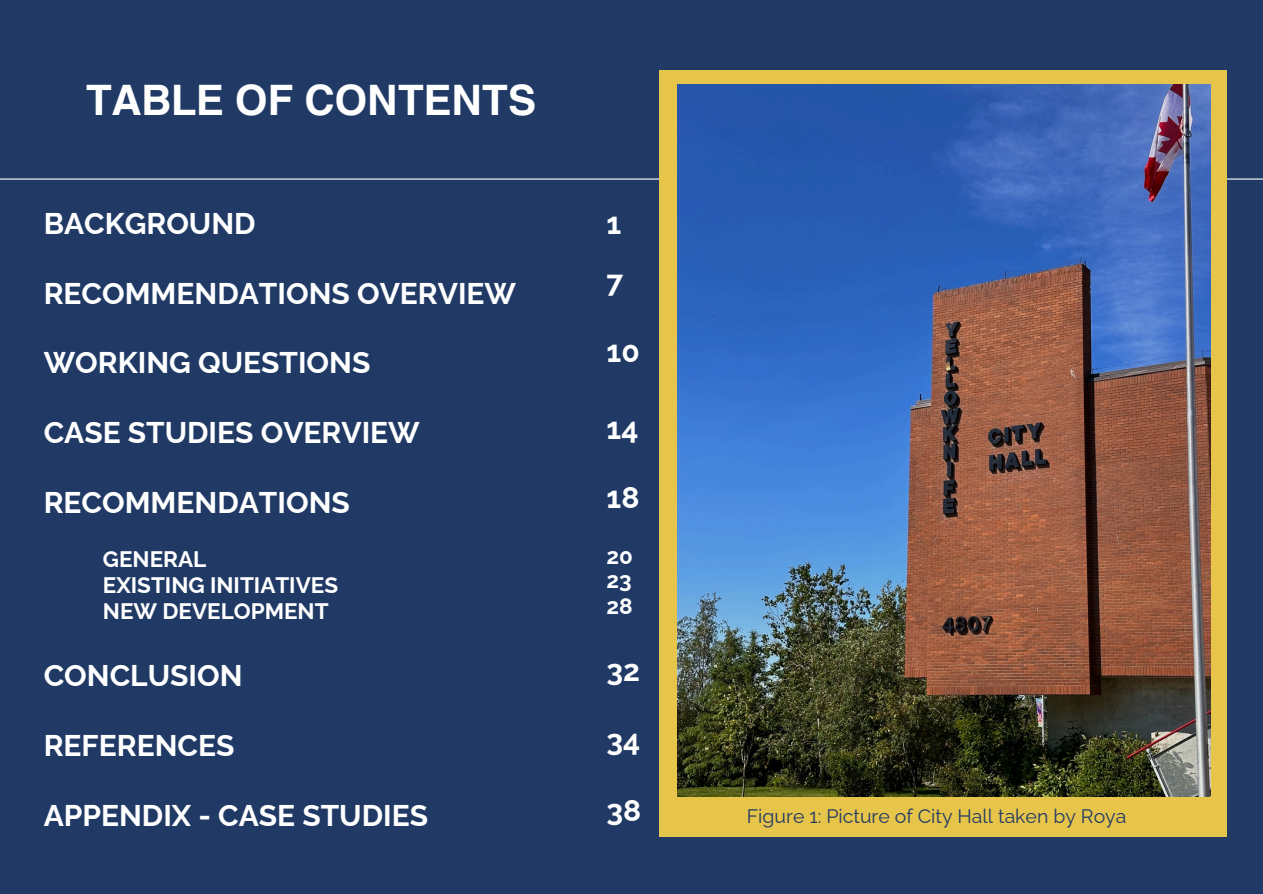
<style>
.page{position:relative;width:1263px;height:894px;background:#fff}
.page>*{position:absolute;margin:0;border:0;box-sizing:border-box;transform-origin:0 0}
.t1{font:700 42px "Helvetica World";color:#fff}
.t2{font:700 30px "Raleway";color:#fff}
.t3{font:700 22.5px/25.8px "Raleway";color:#fff}
.t4{font:700 22.35px "Raleway";color:#fff}
.t5{font:19.5px "Raleway";color:#203a65}
</style>
<div class="page">
<div style="left:0;top:0;width:1263px;height:893px;background:#203a65"></div>
<hr style="left:0;top:178px;width:1263px;height:1px;background:#fff">
<div style="left:659px;top:70px;width:567px;height:767px;background:#e7c44a"></div>
<img style="left:678px;top:85px;width:533px;height:711px">
<h1 class="t1" style="left:86px;top:65px;width:452px">TABLE OF CONTENTS</h1>
<p class="t2" style="left:44px;top:205px;width:214px">BACKGROUND</p>
<p class="t2" style="left:44px;top:275px;width:474px">RECOMMENDATIONS OVERVIEW</p>
<h2 class="t2" style="left:44px;top:345px;width:328px">WORKING QUESTIONS</h2>
<h2 class="t2" style="left:44px;top:415px;width:378px">CASE STUDIES OVERVIEW</h2>
<h2 class="t2" style="left:44px;top:484px;width:308px">RECOMMENDATIONS</h2>
<h2 class="t3" style="left:103px;top:546px;width:237px">GENERAL<br>EXISTING INITIATIVES<br>NEW DEVELOPMENT</h2>
<h2 class="t2" style="left:44px;top:658px;width:200px">CONCLUSION</h2>
<h3 class="t2" style="left:44px;top:727px;width:192px">REFERENCES</h3>
<h2 class="t2" style="left:44px;top:797px;width:386px">APPENDIX - CASE STUDIES</h2>
<h2 class="t2" style="left:607px;top:206px;width:16px">1</h2>
<h2 class="t2" style="left:607px;top:264px;width:18px">7</h2>
<p class="t2" style="left:607px;top:333px;width:35px">10</p>
<p class="t2" style="left:607px;top:410px;width:33px">14</p>
<p class="t2" style="left:607px;top:479px;width:34px">18</p>
<p class="t4" style="left:607px;top:542px;width:28px">20</p>
<p class="t4" style="left:607px;top:566px;width:27px">23</p>
<p class="t4" style="left:607px;top:593px;width:28px">28</p>
<p class="t2" style="left:607px;top:652px;width:35px">32</p>
<p class="t2" style="left:607px;top:722px;width:35px">34</p>
<p class="t2" style="left:607px;top:792px;width:36px">38</p>
<p class="t5" style="left:747px;top:804px;width:381px">Figure 1: Picture of City Hall taken by Roya</p>
</div>
